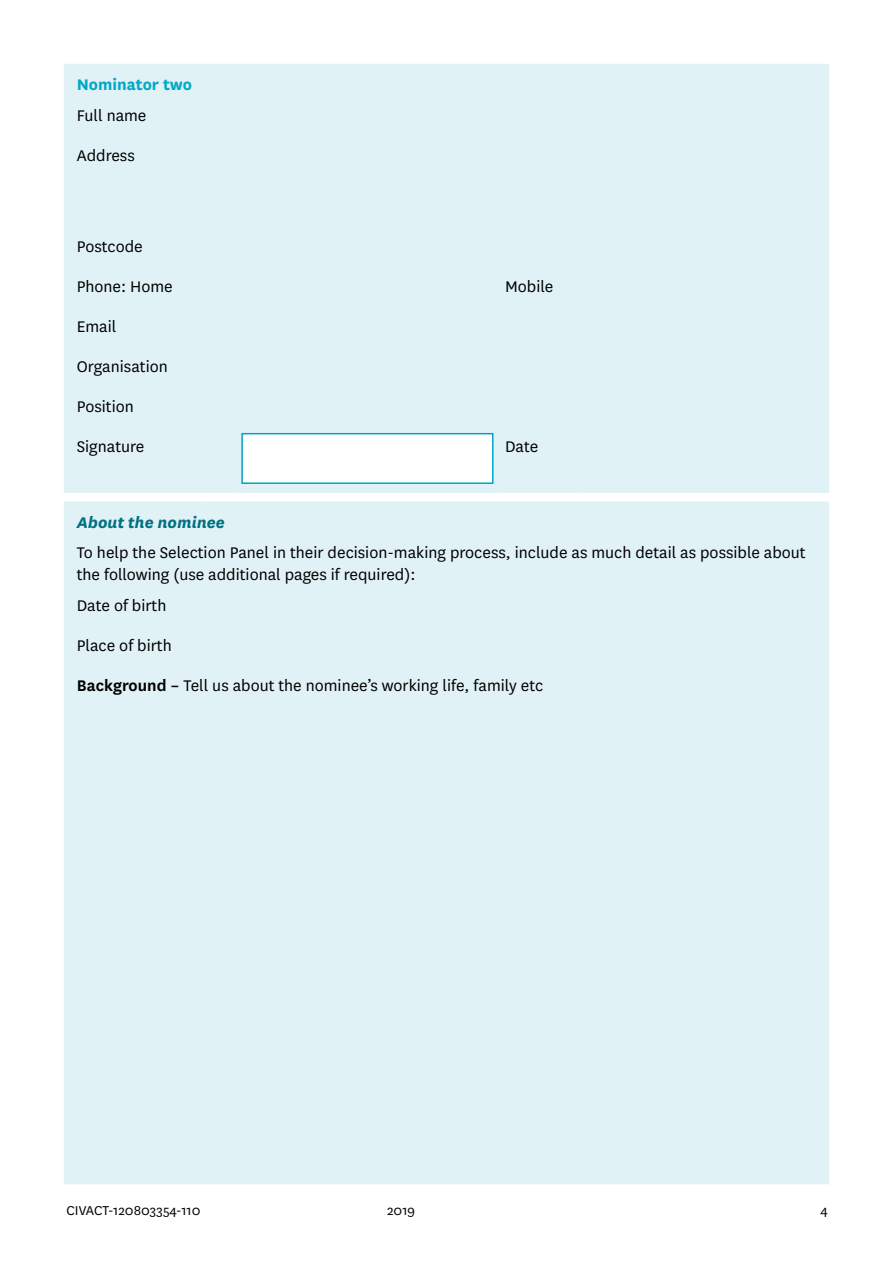
<style>
.page{position:relative;width:893px;height:1263px;background:#fff}
.page>*{position:absolute;margin:0;border:0;box-sizing:border-box;transform-origin:0 0}
.Body_Text{font:18px/21.6px "National";color:#000}
.Heading_six{font:18px "National";color:#000}
.Heading_four__change{font:italic 700 18px "National";color:#007083}
.Heading_five_Change{font:700 18px "National";color:#00a9c8}
.t1{font:15px "National";color:#000}
.s1{font-weight:600}
</style>
<div class="page">
<div style="left:73px;top:73px;width:747px;height:411px;background:#e1f2f6"></div>
<div style="left:64px;top:64px;width:174px;height:9px;background:#e1f2f6"></div>
<div style="left:64px;top:73px;width:9px;height:26px;background:#e1f2f6"></div>
<div style="left:238px;top:64px;width:258px;height:9px;background:#e1f2f6"></div>
<div style="left:496px;top:64px;width:86px;height:9px;background:#e1f2f6"></div>
<div style="left:582px;top:64px;width:247px;height:9px;background:#e1f2f6"></div>
<div style="left:820px;top:73px;width:9px;height:26px;background:#e1f2f6"></div>
<div style="left:64px;top:99px;width:9px;height:40px;background:#e1f2f6"></div>
<div style="left:820px;top:99px;width:9px;height:40px;background:#e1f2f6"></div>
<div style="left:64px;top:139px;width:9px;height:91px;background:#e1f2f6"></div>
<div style="left:820px;top:139px;width:9px;height:91px;background:#e1f2f6"></div>
<div style="left:64px;top:230px;width:9px;height:40px;background:#e1f2f6"></div>
<div style="left:820px;top:230px;width:9px;height:40px;background:#e1f2f6"></div>
<div style="left:64px;top:270px;width:9px;height:40px;background:#e1f2f6"></div>
<div style="left:820px;top:270px;width:9px;height:40px;background:#e1f2f6"></div>
<div style="left:64px;top:310px;width:9px;height:40px;background:#e1f2f6"></div>
<div style="left:820px;top:310px;width:9px;height:40px;background:#e1f2f6"></div>
<div style="left:64px;top:350px;width:9px;height:40px;background:#e1f2f6"></div>
<div style="left:820px;top:350px;width:9px;height:40px;background:#e1f2f6"></div>
<div style="left:64px;top:390px;width:9px;height:40px;background:#e1f2f6"></div>
<div style="left:820px;top:390px;width:9px;height:40px;background:#e1f2f6"></div>
<div style="left:64px;top:430px;width:9px;height:54px;background:#e1f2f6"></div>
<div style="left:820px;top:430px;width:9px;height:54px;background:#e1f2f6"></div>
<div style="left:64px;top:484px;width:174px;height:9px;background:#e1f2f6"></div>
<div style="left:238px;top:484px;width:258px;height:9px;background:#e1f2f6"></div>
<div style="left:496px;top:484px;width:86px;height:9px;background:#e1f2f6"></div>
<div style="left:582px;top:484px;width:247px;height:9px;background:#e1f2f6"></div>
<div style="left:235px;top:73px;width:6px;height:23px;background:#e1f2f6"></div>
<div style="left:493px;top:73px;width:6px;height:23px;background:#e1f2f6"></div>
<div style="left:579px;top:73px;width:6px;height:23px;background:#e1f2f6"></div>
<div style="left:73px;top:96px;width:165px;height:6px;background:#e1f2f6"></div>
<div style="left:238px;top:96px;width:258px;height:6px;background:#e1f2f6"></div>
<div style="left:235px;top:102px;width:6px;height:34px;background:#e1f2f6"></div>
<div style="left:496px;top:96px;width:86px;height:6px;background:#e1f2f6"></div>
<div style="left:582px;top:96px;width:238px;height:6px;background:#e1f2f6"></div>
<div style="left:73px;top:136px;width:165px;height:6px;background:#e1f2f6"></div>
<div style="left:238px;top:136px;width:258px;height:6px;background:#e1f2f6"></div>
<div style="left:235px;top:142px;width:6px;height:85px;background:#e1f2f6"></div>
<div style="left:496px;top:136px;width:86px;height:6px;background:#e1f2f6"></div>
<div style="left:582px;top:136px;width:238px;height:6px;background:#e1f2f6"></div>
<div style="left:73px;top:227px;width:165px;height:6px;background:#e1f2f6"></div>
<div style="left:238px;top:227px;width:258px;height:6px;background:#e1f2f6"></div>
<div style="left:235px;top:233px;width:6px;height:34px;background:#e1f2f6"></div>
<div style="left:496px;top:227px;width:86px;height:6px;background:#e1f2f6"></div>
<div style="left:493px;top:233px;width:6px;height:34px;background:#e1f2f6"></div>
<div style="left:582px;top:227px;width:238px;height:6px;background:#e1f2f6"></div>
<div style="left:579px;top:233px;width:6px;height:34px;background:#e1f2f6"></div>
<div style="left:73px;top:267px;width:165px;height:6px;background:#e1f2f6"></div>
<div style="left:238px;top:267px;width:258px;height:6px;background:#e1f2f6"></div>
<div style="left:235px;top:273px;width:6px;height:34px;background:#e1f2f6"></div>
<div style="left:496px;top:267px;width:86px;height:6px;background:#e1f2f6"></div>
<div style="left:493px;top:273px;width:6px;height:34px;background:#e1f2f6"></div>
<div style="left:582px;top:267px;width:238px;height:6px;background:#e1f2f6"></div>
<div style="left:579px;top:273px;width:6px;height:34px;background:#e1f2f6"></div>
<div style="left:73px;top:307px;width:165px;height:6px;background:#e1f2f6"></div>
<div style="left:238px;top:307px;width:258px;height:6px;background:#e1f2f6"></div>
<div style="left:235px;top:313px;width:6px;height:34px;background:#e1f2f6"></div>
<div style="left:496px;top:307px;width:86px;height:6px;background:#e1f2f6"></div>
<div style="left:582px;top:307px;width:238px;height:6px;background:#e1f2f6"></div>
<div style="left:73px;top:347px;width:165px;height:6px;background:#e1f2f6"></div>
<div style="left:238px;top:347px;width:258px;height:6px;background:#e1f2f6"></div>
<div style="left:235px;top:353px;width:6px;height:34px;background:#e1f2f6"></div>
<div style="left:496px;top:347px;width:86px;height:6px;background:#e1f2f6"></div>
<div style="left:582px;top:347px;width:238px;height:6px;background:#e1f2f6"></div>
<div style="left:73px;top:387px;width:165px;height:6px;background:#e1f2f6"></div>
<div style="left:238px;top:387px;width:258px;height:6px;background:#e1f2f6"></div>
<div style="left:235px;top:393px;width:6px;height:34px;background:#e1f2f6"></div>
<div style="left:496px;top:387px;width:86px;height:6px;background:#e1f2f6"></div>
<div style="left:582px;top:387px;width:238px;height:6px;background:#e1f2f6"></div>
<div style="left:73px;top:427px;width:165px;height:6px;background:#e1f2f6"></div>
<div style="left:238px;top:427px;width:258px;height:6px;background:#e1f2f6"></div>
<div style="left:235px;top:433px;width:6px;height:51px;background:#e1f2f6"></div>
<div style="left:496px;top:427px;width:86px;height:6px;background:#e1f2f6"></div>
<div style="left:493px;top:433px;width:6px;height:51px;background:#e1f2f6"></div>
<div style="left:582px;top:427px;width:238px;height:6px;background:#e1f2f6"></div>
<div style="left:579px;top:433px;width:6px;height:51px;background:#e1f2f6"></div>
<div style="left:242px;top:434px;width:251px;height:49px;background:#fff"></div>
<div style="left:241px;top:433px;width:252px;height:51px;border:2px solid #00a4c4"></div>
<div style="left:73px;top:510px;width:747px;height:668px;background:#e1f2f6"></div>
<div style="left:64px;top:501px;width:138px;height:9px;background:#e1f2f6"></div>
<div style="left:64px;top:510px;width:9px;height:26px;background:#e1f2f6"></div>
<div style="left:202px;top:501px;width:627px;height:9px;background:#e1f2f6"></div>
<div style="left:820px;top:510px;width:9px;height:26px;background:#e1f2f6"></div>
<div style="left:64px;top:536px;width:9px;height:52px;background:#e1f2f6"></div>
<div style="left:820px;top:536px;width:9px;height:52px;background:#e1f2f6"></div>
<div style="left:64px;top:588px;width:9px;height:40px;background:#e1f2f6"></div>
<div style="left:820px;top:588px;width:9px;height:40px;background:#e1f2f6"></div>
<div style="left:64px;top:628px;width:9px;height:40px;background:#e1f2f6"></div>
<div style="left:820px;top:628px;width:9px;height:40px;background:#e1f2f6"></div>
<div style="left:64px;top:668px;width:9px;height:31px;background:#e1f2f6"></div>
<div style="left:820px;top:668px;width:9px;height:31px;background:#e1f2f6"></div>
<div style="left:64px;top:699px;width:9px;height:479px;background:#e1f2f6"></div>
<div style="left:820px;top:699px;width:9px;height:479px;background:#e1f2f6"></div>
<div style="left:73px;top:533px;width:129px;height:6px;background:#e1f2f6"></div>
<div style="left:202px;top:533px;width:618px;height:6px;background:#e1f2f6"></div>
<div style="left:73px;top:585px;width:129px;height:6px;background:#e1f2f6"></div>
<div style="left:202px;top:585px;width:618px;height:6px;background:#e1f2f6"></div>
<div style="left:199px;top:591px;width:6px;height:34px;background:#e1f2f6"></div>
<div style="left:73px;top:625px;width:129px;height:6px;background:#e1f2f6"></div>
<div style="left:202px;top:625px;width:618px;height:6px;background:#e1f2f6"></div>
<div style="left:199px;top:631px;width:6px;height:34px;background:#e1f2f6"></div>
<div style="left:73px;top:665px;width:129px;height:6px;background:#e1f2f6"></div>
<div style="left:202px;top:665px;width:618px;height:6px;background:#e1f2f6"></div>
<div style="left:73px;top:696px;width:129px;height:6px;background:#e1f2f6"></div>
<div style="left:202px;top:696px;width:618px;height:6px;background:#e1f2f6"></div>
<div style="left:64px;top:1178px;width:138px;height:6px;background:#e1f2f6"></div>
<div style="left:202px;top:1178px;width:627px;height:6px;background:#e1f2f6"></div>
<h5 class="Heading_five_Change" style="left:77px;top:72px;width:117px">Nominator two</h5>
<p class="Body_Text" style="left:77px;top:104px;width:71px">Full name</p>
<p class="Body_Text" style="left:77px;top:144px;width:59px">Address</p>
<p class="Body_Text" style="left:77px;top:235px;width:67px">Postcode</p>
<p class="Body_Text" style="left:77px;top:275px;width:98px">Phone: Home</p>
<p class="Body_Text" style="left:505px;top:275px;width:50px">Mobile</p>
<p class="Body_Text" style="left:77px;top:315px;width:41px">Email</p>
<p class="Body_Text" style="left:77px;top:355px;width:93px">Organisation</p>
<p class="Body_Text" style="left:77px;top:395px;width:59px">Position</p>
<p class="Body_Text" style="left:77px;top:435px;width:69px">Signature</p>
<p class="Body_Text" style="left:505px;top:435px;width:35px">Date</p>
<h4 class="Heading_four__change" style="left:77px;top:510px;width:149px">About the nominee</h4>
<p class="Body_Text" style="left:77px;top:541px;width:730px">To help the Selection Panel in their decision-making process, include as much detail as possible about the following (use additional pages if required):</p>
<p class="Body_Text" style="left:77px;top:593px;width:91px">Date of birth</p>
<p class="Body_Text" style="left:77px;top:633px;width:96px">Place of birth</p>
<p class="Heading_six" style="left:77px;top:673px;width:468px"><span class="s1">Background –</span> Tell us about the nominee’s working life, family etc</p>
<p class="t1" style="left:67px;top:1201px;width:135px">CIVACT-120803354-110</p>
<p class="t1" style="left:387px;top:1201px;width:30px">2019</p>
<p class="t1" style="left:820px;top:1201px;width:9px">4</p>
</div>
